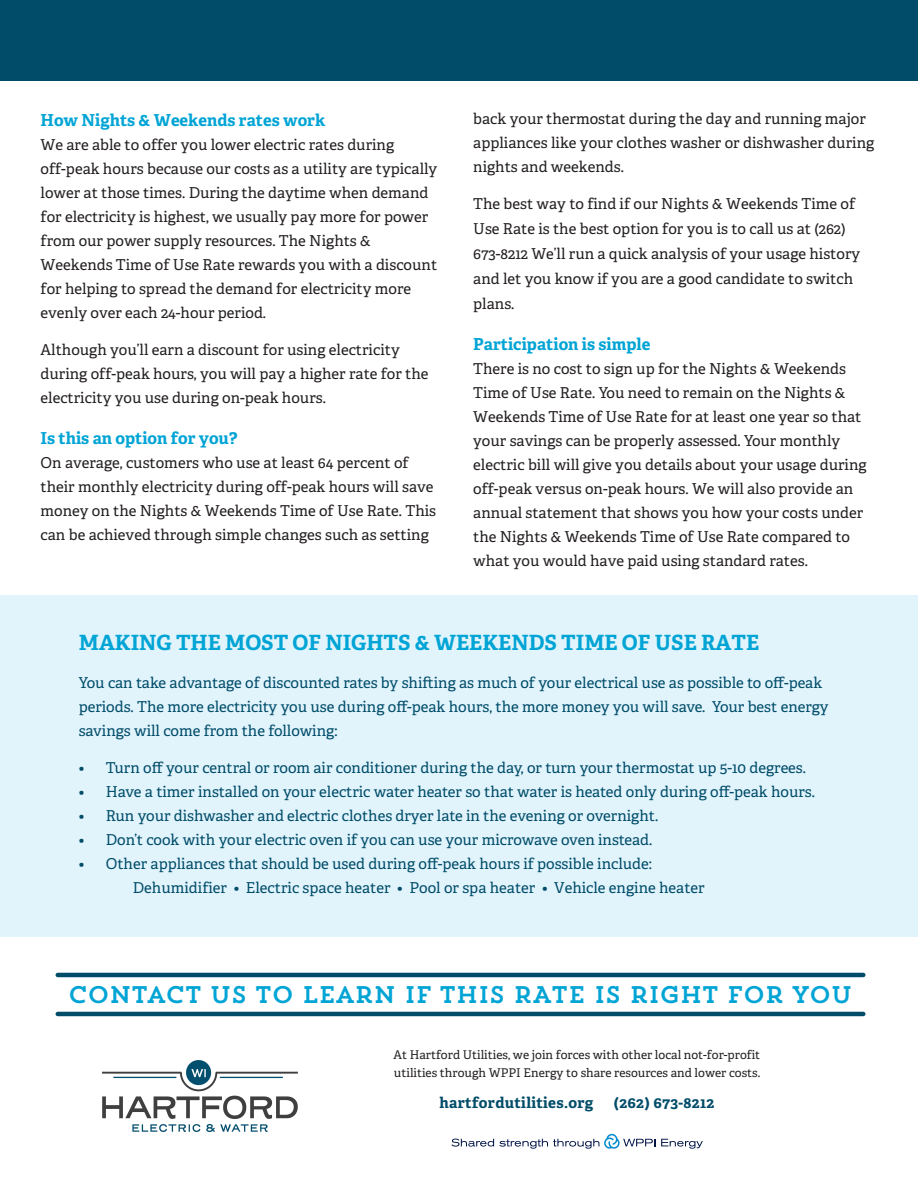
<style>
.page{position:relative;width:918px;height:1188px;background:#fff}
.page>*{position:absolute;margin:0;border:0;box-sizing:border-box;transform-origin:0 0}
.t1{font:24px "Trend Slab One";letter-spacing:-.05em;color:#00a4d5}
.t2{font:700 21px "Adelle";color:#00a4d5}
.t3{font:700 16.5px "Adelle";color:#00a4d5}
.t4{font:15px/24px "Adelle";color:#231f20}
.t5{font:15px/24px "Adelle";color:#004c69}
.t6{font:700 15px "Adelle";letter-spacing:.02em;color:#004c69}
.t7{font:12px/18.1px "Adelle";color:#231f20}
</style>
<div class="page">
<div style="left:0;top:0;width:918px;height:81px;background:#004c69"></div>
<hr style="left:58px;top:973px;width:805px;height:4px;background:#004c69">
<hr style="left:58px;top:1012px;width:805px;height:4px;background:#004c69">
<div style="left:0;top:596px;width:918px;height:340px;background:#e1f4fc"></div>
<svg style="left:661px;top:1139px;width:42px;height:10px"></svg>
<svg style="left:451px;top:1134px;width:204px;height:15px"></svg>
<img style="left:102px;top:1060px;width:196px;height:72px">
<p class="t3" style="left:41px;top:109px;width:286px">How Nights &amp; Weekends rates work</p>
<p class="t4" style="left:41px;top:133px;width:398px">We are able to offer you lower electric rates during off-peak hours because our costs as a utility are typically lower at those times. During the daytime when demand for electricity is highest, we usually pay more for power from our power supply resources. The Nights &amp; Weekends Time of Use Rate rewards you with a discount for helping to spread the demand for electricity more evenly over each 24-hour period.</p>
<p class="t4" style="left:41px;top:338px;width:389px">Although you’ll earn a discount for using electricity during off-peak hours, you will pay a higher rate for the electricity you use during on-peak hours.</p>
<p class="t3" style="left:41px;top:427px;width:199px">Is this an option for you?</p>
<p class="t4" style="left:41px;top:451px;width:397px">On average, customers who use at least 64 percent of their monthly electricity during off-peak hours will save money on the Nights &amp; Weekends Time of Use Rate. This can be achieved through simple changes such as setting</p>
<p class="t4" style="left:473px;top:107px;width:403px">back your thermostat during the day and running major appliances like your clothes washer or dishwasher during nights and weekends.</p>
<p class="t4" style="left:473px;top:191px;width:388px;line-height:25px">The best way to find if our Nights &amp; Weekends Time of Use Rate is the best option for you is to call us at (262)<br>673-8212 We’ll run a quick analysis of your usage history and let you know if you are a good candidate to switch plans.</p>
<p class="t3" style="left:473px;top:333px;width:179px">Participation is simple</p>
<p class="t4" style="left:473px;top:357px;width:395px">There is no cost to sign up for the Nights &amp; Weekends Time of Use Rate. You need to remain on the Nights &amp; Weekends Time of Use Rate for at least one year so that your savings can be properly assessed. Your monthly electric bill will give you details about your usage during off-peak versus on-peak hours. We will also provide an annual statement that shows you how your costs under the Nights &amp; Weekends Time of Use Rate compared to what you would have paid using standard rates.</p>
<h2 class="t2" style="left:79px;top:629px;width:682px">MAKING THE MOST OF NIGHTS &amp; WEEKENDS TIME OF USE RATE</h2>
<p class="t5" style="left:79px;top:671px;width:751px">You can take advantage of discounted rates by shifting as much of your electrical use as possible to off-peak periods. The more electricity you use during off-peak hours, the more money you will save. Your best energy savings will come from the following:</p>
<p class="t5" style="left:79px;top:756px;width:729px">• Turn off your central or room air conditioner during the day, or turn your thermostat up 5-10 degrees.</p>
<p class="t5" style="left:79px;top:780px;width:738px">• Have a timer installed on your electric water heater so that water is heated only during off-peak hours.</p>
<p class="t5" style="left:79px;top:804px;width:581px">• Run your dishwasher and electric clothes dryer late in the evening or overnight.</p>
<p class="t5" style="left:79px;top:828px;width:575px">• Don’t cook with your electric oven if you can use your microwave oven instead.</p>
<p class="t5" style="left:133px;top:852px;width:573px;text-indent:-54px">• Other appliances that should be used during off-peak hours if possible include:<br>Dehumidifier • Electric space heater • Pool or spa heater • Vehicle engine heater</p>
<h1 class="t1" style="left:68px;top:979px;width:787px">CONTACT US TO LEARN IF THIS RATE IS RIGHT FOR YOU</h1>
<p class="t7" style="left:394px;top:1046px;width:368px">At Hartford Utilities, we join forces with other local not-for-profit utilities through WPPI Energy to share resources and lower costs.</p>
<p class="t6" style="left:440px;top:1093px;width:155px">hartfordutilities.org</p>
<p class="t6" style="left:614px;top:1093px;width:102px">(262) 673-8212</p>
</div>
